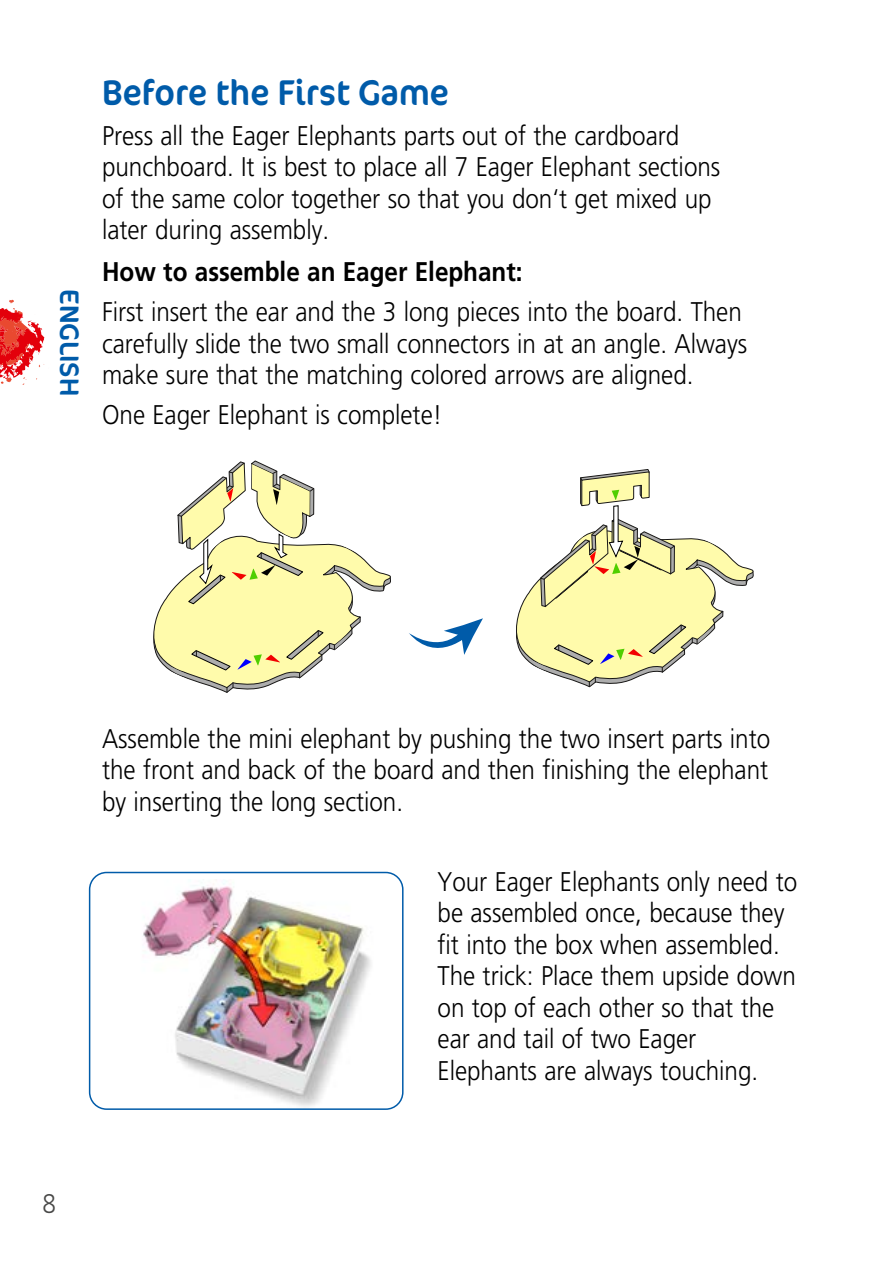
<style>
.page{position:relative;width:893px;height:1263px;background:#fff}
.page>*{position:absolute;margin:0;border:0;box-sizing:border-box;transform-origin:0 0}
.t1{font:36px "Cocon";color:#005ba9;scale:.95 1}
.t2{font:300 27px/31.5px "Frutiger LT";color:#000;scale:.9 1}
.t3{font:700 27px "Frutiger LT";color:#000;scale:.9 1}
.t4{font:27px "Cocon";color:#005ba9}
.t5{font:300 27px "Frutiger LT";color:#484847;scale:.9 1}
</style>
<div class="page">
<svg style="left:0;top:300px;width:44px;height:85px"></svg>
<svg style="left:153px;top:460px;width:238px;height:233px"></svg>
<svg style="left:516px;top:469px;width:238px;height:218px"></svg>
<svg style="left:409px;top:618px;width:74px;height:37px"></svg>
<img style="left:143px;top:881px;width:228px;height:226px">
<div style="left:89px;top:872px;width:315px;height:238px;border:2px solid #005ba9;border-radius:17px"></div>
<p class="t4" style="left:85px;top:289px;width:108px;rotate:90deg">ENGLISH</p>
<h1 class="t1" style="left:102px;top:71px;width:367px">Before the First Game</h1>
<p class="t2" style="left:102px;top:120px;width:688px">Press all the Eager Elephants parts out of the cardboard punchboard. It is best to place all 7 Eager Elephant sections of the same color together so that you don‘t get mixed up later during assembly.</p>
<p class="t3" style="left:102px;top:256px;width:469px">How to assemble an Eager Elephant:</p>
<p class="t2" style="left:102px;top:296px;width:718px">First insert the ear and the 3 long pieces into the board. Then carefully slide the two small connectors in at an angle. Always make sure that the matching colored arrows are aligned.</p>
<p class="t2" style="left:102px;top:399px;width:379px">One Eager Elephant is complete!</p>
<p class="t5" style="left:43px;top:1188px;width:17px">8</p>
<p class="t2" style="left:102px;top:723px;width:744px;text-align:justify">Assemble the mini elephant by pushing the two insert parts into the front and back of the board and then finishing the elephant by inserting the long section.</p>
<p class="t2" style="left:438px;top:866px;width:401px">Your Eager Elephants only need to be assembled once, because they fit into the box when assembled.<br>The trick: Place them upside down on top of each other so that the ear and tail of two Eager<br>Elephants are always touching.</p>
</div>
